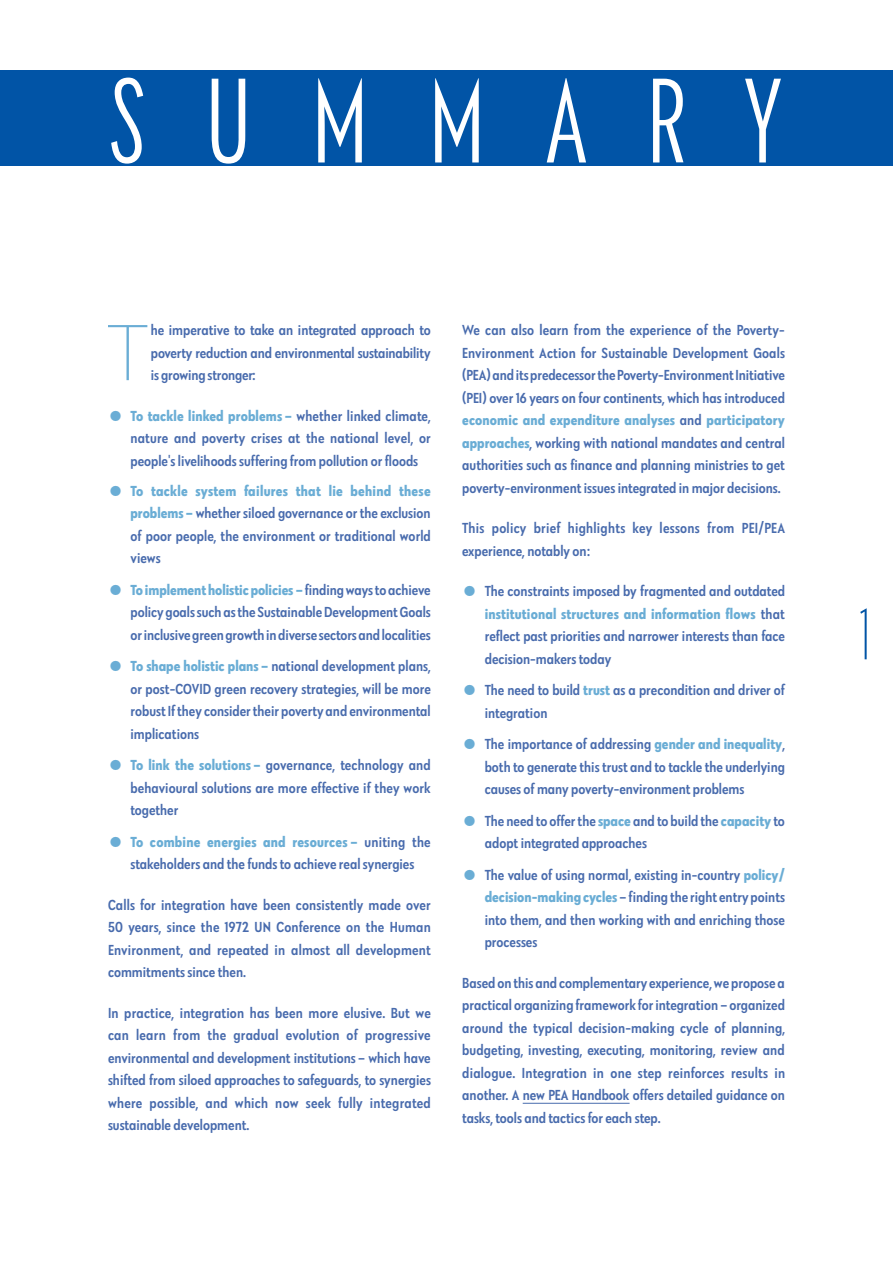
<style>
.page{position:relative;width:893px;height:1263px;background:#fff}
.page>*{position:absolute;margin:0;border:0;box-sizing:border-box;transform-origin:0 0}
.t1{font:300 condensed 124.5px "Galatea";letter-spacing:.5em;color:#fff}
.t2{font:100 81.9px "Galatea";color:#6aadd5}
.t3{font:100 condensed 75px "Galatea";color:#0154a6}
.t4{font:500 condensed 15px/22.5px "Galatea";color:#486bad;text-align:justify}
.t5{font:500 condensed 15px/22.5px "Galatea";letter-spacing:.02em;color:#486bad}
.s1{font-family:"Altemus Borders Two";font-weight:400;font-stretch:normal;color:#6aadd5}
.s2{font-weight:700;color:#6aadd5}
</style>
<div class="page">
<div style="left:0;top:70px;width:893px;height:96px;background:#0154a6"></div>
<hr style="left:523px;top:1103px;width:107px;height:1px;background:#486bad">
<h1 class="t1" style="left:111px;top:41px;width:673px">SUMMARY</h1>
<h2 class="t2" style="left:107px;top:299px;width:43px">T</h2>
<p class="t4" style="left:151px;top:318px;width:281px">he imperative to take an integrated approach to poverty reduction and environmental sustainability is growing stronger:</p>
<p class="t4" style="left:131px;top:404px;width:302px;text-indent:-22px"><span class="s1">(</span> <span class="s2">To tackle linked problems –</span> whether linked climate, nature and poverty crises at the national level, or people's livelihoods suffering from pollution or floods</p>
<p class="t4" style="left:131px;top:479px;width:302px;text-indent:-22px"><span class="s1">(</span> <span class="s2">To tackle system failures that lie behind these problems –</span> whether siloed governance or the exclusion of poor people, the environment or traditional world views</p>
<p class="t4" style="left:131px;top:578px;width:302px;text-indent:-22px"><span class="s1">(</span> <span class="s2">To implement holistic policies –</span> finding ways to achieve policy goals such as the Sustainable Development Goals or inclusive green growth in diverse sectors and localities</p>
<p class="t4" style="left:131px;top:654px;width:302px;text-indent:-22px"><span class="s1">(</span> <span class="s2">To shape holistic plans –</span> national development plans, or post-COVID green recovery strategies, will be more robust If they consider their poverty and environmental implications</p>
<p class="t4" style="left:131px;top:753px;width:302px;text-indent:-22px"><span class="s1">(</span> <span class="s2">To link the solutions –</span> governance, technology and behavioural solutions are more effective if they work together</p>
<p class="t4" style="left:108px;top:830px;width:324px;text-align:center"><span class="s1">(</span> <span class="s2">To combine energies and resources –</span> uniting the stakeholders and the funds to achieve real synergies</p>
<p class="t4" style="left:108px;top:893px;width:324px">Calls for integration have been consistently made over 50 years, since the 1972 UN Conference on the Human Environment, and repeated in almost all development commitments since then.</p>
<p class="t4" style="left:108px;top:1001px;width:324px">In practice, integration has been more elusive. But we can learn from the gradual evolution of progressive environmental and development institutions – which have shifted from siloed approaches to safeguards, to synergies where possible, and which now seek fully integrated sustainable development.</p>
<p class="t4" style="left:462px;top:318px;width:324px">We can also learn from the experience of the Poverty-Environment Action for Sustainable Development Goals (PEA) and its predecessor the Poverty-Environment Initiative (PEI) over 16 years on four continents, which has introduced <span class="s2">economic and expenditure analyses</span> and <span class="s2">participatory approaches</span>, working with national mandates and central authorities such as finance and planning ministries to get poverty-environment issues integrated in major decisions.</p>
<p class="t5" style="left:462px;top:516px;width:324px">This policy brief highlights key lessons from PEI/PEA experience, notably on:</p>
<p class="t4" style="left:485px;top:579px;width:302px;text-indent:-22px"><span class="s1">(</span> The constraints imposed by fragmented and outdated <span class="s2">institutional structures and information flows</span> that reflect past priorities and narrower interests than face decision-makers today</p>
<p class="t4" style="left:485px;top:678px;width:302px;text-indent:-22px"><span class="s1">(</span> The need to build <span class="s2">trust</span> as a precondition and driver of integration</p>
<p class="t4" style="left:485px;top:732px;width:302px;text-indent:-22px"><span class="s1">(</span> The importance of addressing <span class="s2">gender and inequality</span>, both to generate this trust and to tackle the underlying causes of many poverty-environment problems</p>
<p class="t4" style="left:485px;top:809px;width:302px;text-indent:-22px"><span class="s1">(</span> The need to offer the <span class="s2">space</span> and to build the <span class="s2">capacity</span> to adopt integrated approaches</p>
<p class="t4" style="left:485px;top:863px;width:302px;text-indent:-22px"><span class="s1">(</span> The value of using normal, existing in-country <span class="s2">policy/ decision-making cycles</span> – finding the right entry points into them, and then working with and enriching those processes</p>
<p class="t4" style="left:462px;top:971px;width:324px">Based on this and complementary experience, we propose a practical organizing framework for integration – organized around the typical decision-making cycle of planning, budgeting, investing, executing, monitoring, review and dialogue. Integration in one step reinforces results in another. A new PEA Handbook offers detailed guidance on tasks, tools and tactics for each step.</p>
<h3 class="t3" style="left:860px;top:586px;width:13px">1</h3>
</div>
